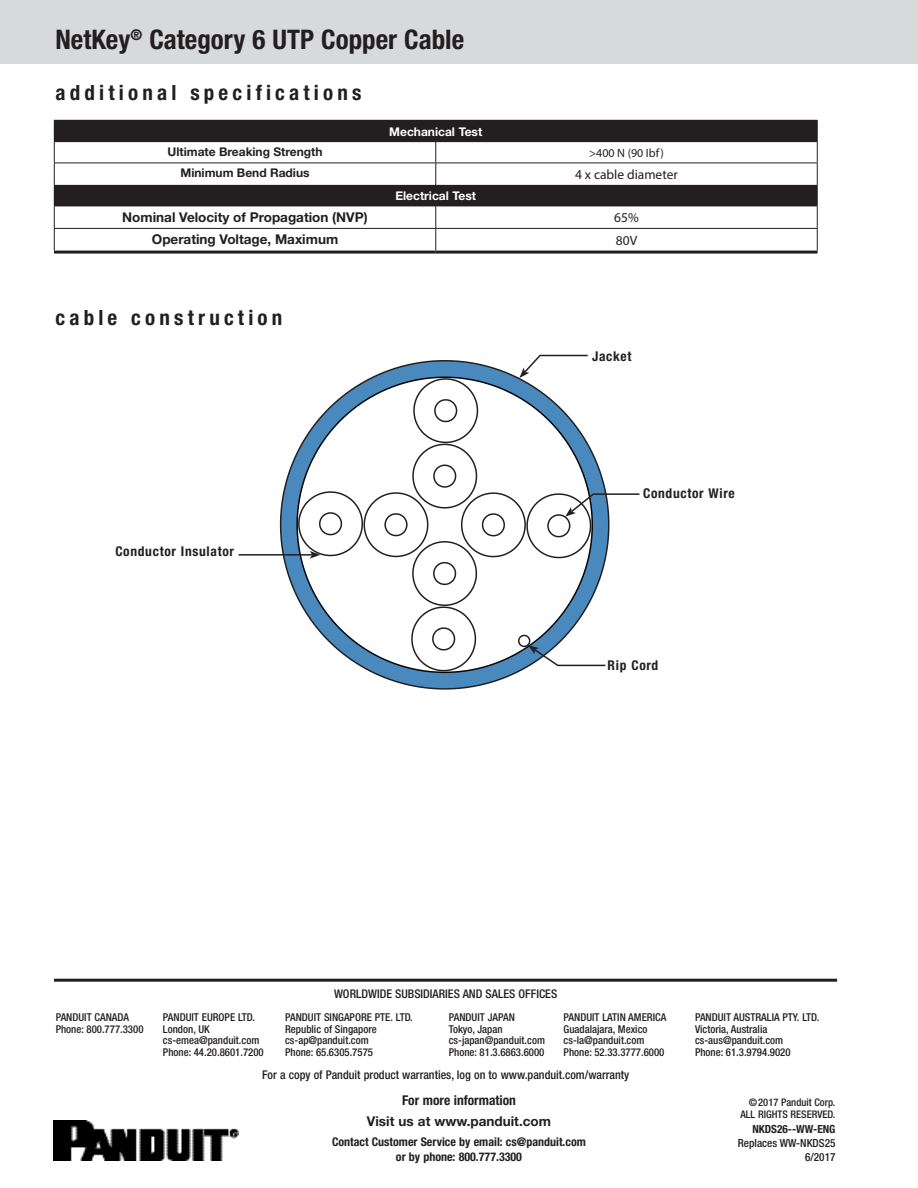
<style>
.page{position:relative;width:918px;height:1188px;background:#fff}
.page>*{position:absolute;margin:0;border:0;box-sizing:border-box;transform-origin:0 0}
.t1{font:700 condensed 27px "Helvetica Neue LT Std";color:#231f20}
.t2{font:700 condensed 21px "Helvetica Neue LT Std";letter-spacing:.2em;color:#231f20}
.t3{font:700 13.5px "Helvetica Neue LT Std";color:#231f20}
.t4{font:700 condensed 13.5px "Helvetica Neue LT Std";letter-spacing:.05em;color:#231f20}
.t5{font:13.5px "Myriad Pro";color:#231f20}
.t6{font:700 condensed 13.5px "Helvetica Neue LT Std";color:#231f20}
.t7{font:500 condensed 12px "Helvetica Neue LT Std";color:#231f20}
.t8{font:700 condensed 12px "Helvetica Neue LT Std";color:#231f20}
.t9{font:700 12px "Helvetica Neue LT Std";color:#231f20}
.t10{font:700 12px "Helvetica Neue LT Std";color:#fff}
.t11{font:12px "Myriad Pro";color:#231f20}
.t12{font:500 condensed 11.25px "Helvetica Neue LT Std";color:#231f20}
.t13{font:700 condensed 11.25px "Helvetica Neue LT Std";color:#231f20}
.t14{font:500 condensed 10.8px "Helvetica Neue LT Std";color:#231f20}
.t15{font:500 condensed 10.5px/12px "Helvetica Neue LT Std";color:#231f20;text-align:right}
</style>
<div class="page">
<div style="left:0;top:0;width:918px;height:64px;background:#d8d9db"></div>
<hr style="left:54px;top:979px;width:783px;height:3px;background:#231f20">
<img style="left:54px;top:1120px;width:184px;height:41px">
<div style="left:54px;top:120px;width:763px;height:22px;background:#231f20"></div>
<div style="left:54px;top:185px;width:763px;height:21px;background:#231f20"></div>
<hr style="left:436px;top:120px;width:382px;height:1px;background:#231f20">
<hr style="left:54px;top:163px;width:382px;height:1px;background:#231f20">
<hr style="left:436px;top:163px;width:382px;height:1px;background:#231f20">
<svg style="left:435px;top:142px;width:1px;height:43px"></svg>
<hr style="left:54px;top:228px;width:382px;height:1px;background:#231f20">
<hr style="left:436px;top:228px;width:382px;height:1px;background:#231f20">
<svg style="left:435px;top:207px;width:1px;height:44px"></svg>
<hr style="left:54px;top:251px;width:382px;height:3px;background:#231f20">
<hr style="left:436px;top:251px;width:382px;height:3px;background:#231f20">
<svg style="left:54px;top:142px;width:1px;height:109px"></svg>
<svg style="left:817px;top:121px;width:1px;height:130px"></svg>
<hr style="left:54px;top:206px;width:382px;height:1px;background:#231f20">
<hr style="left:436px;top:206px;width:382px;height:1px;background:#231f20">
<svg style="left:280px;top:360px;width:330px;height:330px"></svg>
<svg style="left:297px;top:377px;width:295px;height:295px"></svg>
<svg style="left:519px;top:354px;width:70px;height:24px"></svg>
<svg style="left:565px;top:493px;width:75px;height:24px"></svg>
<svg style="left:528px;top:645px;width:79px;height:22px"></svg>
<hr style="left:239px;top:554px;width:73px;height:2px;background:#231f20">
<svg style="left:310px;top:551px;width:10px;height:8px"></svg>
<p class="t1" style="left:56px;top:23px;width:410px">NetKey<sup>®</sup> Category 6 UTP Copper Cable</p>
<p class="t2" style="left:56px;top:80px;width:308px">additional specifications</p>
<p class="t10" style="left:389px;top:124px;width:94px">Mechanical Test</p>
<p class="t9" style="left:167px;top:144px;width:157px">Ultimate Breaking Strength</p>
<p class="t11" style="left:589px;top:145px;width:76px">&gt;400 N (90 Ibf)</p>
<p class="t9" style="left:181px;top:166px;width:131px">Minimum Bend Radius</p>
<p class="t5" style="left:575px;top:167px;width:104px">4 x cable diameter</p>
<p class="t10" style="left:395px;top:188px;width:82px">Electrical Test</p>
<p class="t3" style="left:122px;top:208px;width:247px">Nominal Velocity of Propagation (NVP)</p>
<p class="t5" style="left:614px;top:210px;width:26px">65%</p>
<p class="t3" style="left:152px;top:231px;width:188px">Operating Voltage, Maximum</p>
<p class="t5" style="left:616px;top:232px;width:23px">80V</p>
<p class="t2" style="left:56px;top:305px;width:228px">cable construction</p>
<p class="t4" style="left:115px;top:543px;width:120px">Conductor Insulator</p>
<p class="t4" style="left:592px;top:348px;width:41px">Jacket</p>
<p class="t4" style="left:643px;top:485px;width:93px">Conductor Wire</p>
<p class="t4" style="left:608px;top:657px;width:52px">Rip Cord</p>
<p class="t7" style="left:334px;top:986px;width:225px">WORLDWIDE SUBSIDIARIES AND SALES OFFICES</p>
<p class="t14" style="left:56px;top:1011px;width:75px">PANDUIT CANADA</p>
<p class="t14" style="left:56px;top:1022px;width:89px">Phone: 800.777.3300</p>
<p class="t14" style="left:163px;top:1011px;width:94px">PANDUIT EUROPE LTD.</p>
<p class="t14" style="left:163px;top:1022px;width:48px">London, UK</p>
<p class="t14" style="left:163px;top:1034px;width:98px">cs-emea@panduit.com</p>
<p class="t14" style="left:163px;top:1046px;width:102px">Phone: 44.20.8601.7200</p>
<p class="t14" style="left:285px;top:1011px;width:129px">PANDUIT SINGAPORE PTE. LTD.</p>
<p class="t14" style="left:285px;top:1022px;width:93px">Republic of Singapore</p>
<p class="t14" style="left:285px;top:1034px;width:85px">cs-ap@panduit.com</p>
<p class="t14" style="left:285px;top:1046px;width:89px">Phone: 65.6305.7575</p>
<p class="t14" style="left:449px;top:1011px;width:68px">PANDUIT JAPAN</p>
<p class="t14" style="left:449px;top:1022px;width:55px">Tokyo, Japan</p>
<p class="t14" style="left:449px;top:1034px;width:98px">cs-japan@panduit.com</p>
<p class="t14" style="left:449px;top:1046px;width:97px">Phone: 81.3.6863.6000</p>
<p class="t14" style="left:564px;top:1011px;width:104px">PANDUIT LATIN AMERICA</p>
<p class="t14" style="left:564px;top:1022px;width:85px">Guadalajara, Mexico</p>
<p class="t14" style="left:564px;top:1034px;width:82px">cs-la@panduit.com</p>
<p class="t14" style="left:564px;top:1046px;width:102px">Phone: 52.33.3777.6000</p>
<p class="t7" style="left:262px;top:1068px;width:369px">For a copy of Panduit product warranties, log on to www.panduit.com/warranty</p>
<p class="t6" style="left:402px;top:1092px;width:115px">For more information</p>
<p class="t3" style="left:367px;top:1113px;width:186px">Visit us at www.panduit.com</p>
<p class="t8" style="left:332px;top:1134px;width:255px">Contact Customer Service by email: cs@panduit.com</p>
<p class="t8" style="left:396px;top:1149px;width:128px">or by phone: 800.777.3300</p>
<p class="t14" style="left:695px;top:1011px;width:126px">PANDUIT AUSTRALIA PTY. LTD.</p>
<p class="t14" style="left:695px;top:1022px;width:74px">Victoria, Australia</p>
<p class="t14" style="left:695px;top:1034px;width:90px">cs-aus@panduit.com</p>
<p class="t14" style="left:695px;top:1046px;width:97px">Phone: 61.3.9794.9020</p>
<p class="t15" style="left:741px;top:1096px;width:96px">©2017 Panduit Corp.<br>ALL RIGHTS RESERVED.</p>
<p class="t13" style="left:752px;top:1122px;width:85px">NKDS26--WW-ENG</p>
<p class="t12" style="left:738px;top:1136px;width:99px">Replaces WW-NKDS25</p>
<p class="t12" style="left:805px;top:1150px;width:32px">6/2017</p>
</div>
